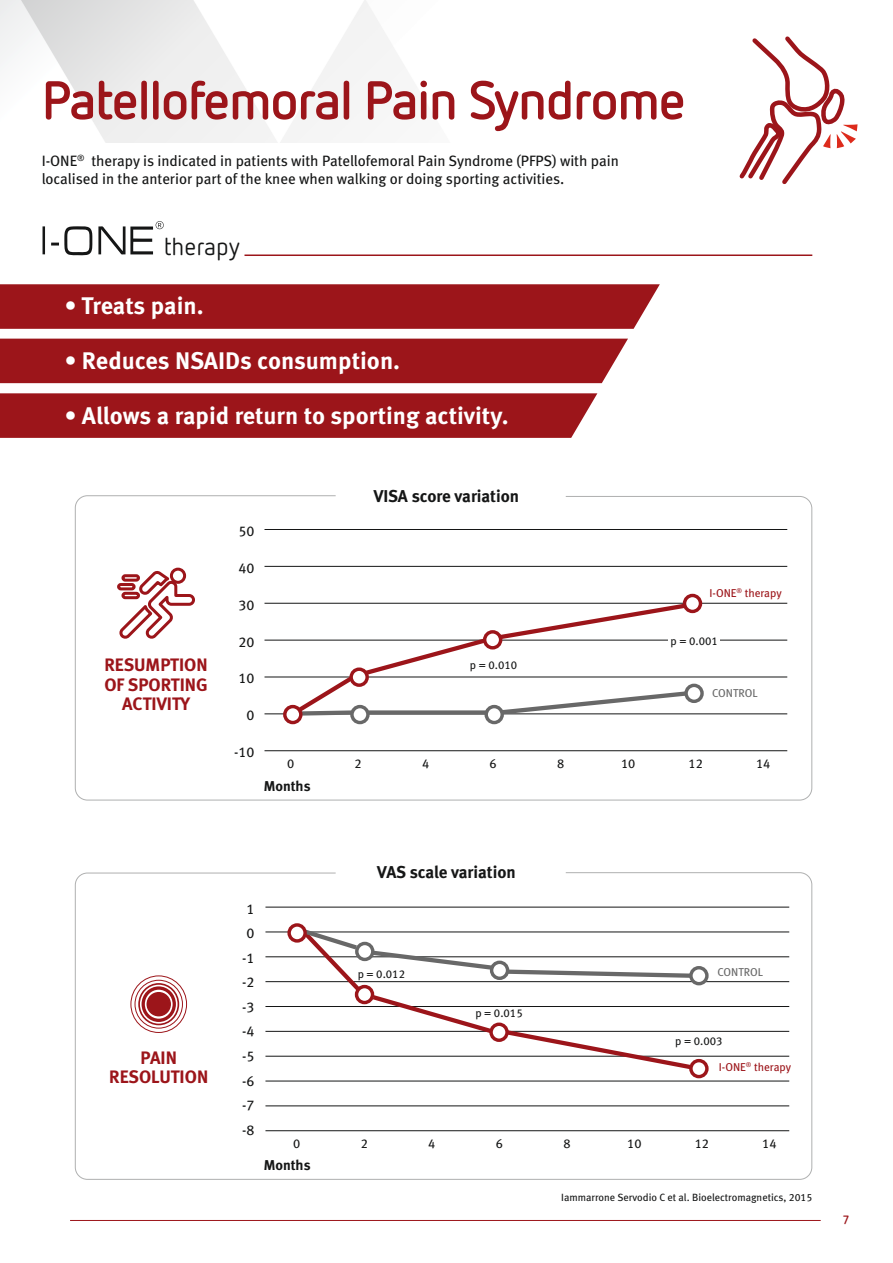
<style>
.page{position:relative;width:893px;height:1263px;background:#fff}
.page>*{position:absolute;margin:0;border:0;box-sizing:border-box;transform-origin:0 0}
.t1{font:700 54px "Netto Web W03";letter-spacing:-.03em;color:#9c151a}
.t2{font:24.45px "Netto Pro";color:#151616}
.t3{font:700 24px "Meta Pro";color:#fff}
.t4{font:18px/19.5px "Meta Bold LF";color:#9c151a;text-align:center}
.t5{font:17.1px "Meta Bold LF";color:#151616}
.t6{font:15px/18px "Meta Book LF";color:#151616}
.t7{font:14.25px/24.5px "Meta Book LF";color:#151616;text-align:center}
.t8{font:14.25px "Meta Bold LF";color:#151616}
.t9{font:12.9px "Meta Book LF";color:#151616}
.t10{font:700 12px "Netto Web W03";color:#9c151a}
.t11{font:11.4px "Meta Book LF";color:#151616}
.t12{font:11.4px "Meta Book LF";color:#9c151a}
.t13{font:11.4px "Meta Book LF";color:#686868}
.t14{font:10.5px "Meta Book LF";color:#151616}
</style>
<div class="page">
<hr style="left:70px;top:1220px;width:751px;height:1px;background:#9c151a">
<hr style="left:266px;top:1081px;width:523px;height:1px;background:#151616">
<hr style="left:266px;top:1105px;width:523px;height:1px;background:#151616">
<hr style="left:266px;top:1130px;width:523px;height:1px;background:#151616">
<hr style="left:266px;top:1031px;width:523px;height:1px;background:#151616">
<hr style="left:266px;top:1056px;width:523px;height:1px;background:#151616">
<hr style="left:266px;top:932px;width:523px;height:1px;background:#151616">
<hr style="left:266px;top:1006px;width:523px;height:1px;background:#151616">
<hr style="left:266px;top:956px;width:523px;height:1px;background:#151616">
<hr style="left:266px;top:981px;width:523px;height:1px;background:#151616">
<hr style="left:266px;top:907px;width:523px;height:1px;background:#151616">
<svg style="left:75px;top:495px;width:737px;height:306px"></svg>
<div style="left:285px;top:706px;width:16px;height:16px;background:#fff;border-radius:50%"></div>
<div style="left:283px;top:705px;width:19px;height:19px;border:3px solid #9c151a;border-radius:50%"></div>
<svg style="left:352px;top:706px;width:16px;height:16px"></svg>
<div style="left:350px;top:705px;width:20px;height:19px;border:3px solid #686868;border-radius:50%"></div>
<svg style="left:486px;top:706px;width:16px;height:16px"></svg>
<div style="left:484px;top:705px;width:20px;height:19px;border:3px solid #686868;border-radius:50%"></div>
<svg style="left:691px;top:968px;width:16px;height:16px"></svg>
<div style="left:689px;top:966px;width:20px;height:19px;border:3px solid #686868;border-radius:50%"></div>
<svg style="left:686px;top:685px;width:16px;height:16px"></svg>
<div style="left:684px;top:684px;width:20px;height:19px;border:3px solid #686868;border-radius:50%"></div>
<svg style="left:351px;top:669px;width:16px;height:16px"></svg>
<div style="left:349px;top:667px;width:20px;height:20px;border:3px solid #9c151a;border-radius:50%"></div>
<svg style="left:485px;top:632px;width:16px;height:16px"></svg>
<div style="left:483px;top:630px;width:19px;height:19px;border:3px solid #9c151a;border-radius:50%"></div>
<svg style="left:684px;top:595px;width:16px;height:16px"></svg>
<div style="left:683px;top:594px;width:19px;height:19px;border:3px solid #9c151a;border-radius:50%"></div>
<svg style="left:691px;top:1060px;width:16px;height:16px"></svg>
<div style="left:689px;top:1059px;width:20px;height:19px;border:3px solid #9c151a;border-radius:50%"></div>
<svg style="left:116px;top:568px;width:81px;height:74px"></svg>
<div style="left:170px;top:568px;width:16px;height:16px;border:3px solid #9c151a;border-radius:50%"></div>
<div style="left:147px;top:993px;width:23px;height:23px;background:#9c151a;border-radius:50%"></div>
<div style="left:147px;top:992px;width:24px;height:24px;border:2px solid #9c151a;border-radius:50%"></div>
<div style="left:142px;top:986px;width:34px;height:36px;border:3px solid #9c151a;border-radius:50%"></div>
<div style="left:138px;top:983px;width:41px;height:42px;border:2px solid #9c151a;border-radius:50%"></div>
<div style="left:135px;top:980px;width:48px;height:48px;border:1px solid #9c151a;border-radius:50%"></div>
<div style="left:131px;top:976px;width:56px;height:57px;border:1px solid #9c151a;border-radius:50%"></div>
<svg style="left:299px;top:927px;width:397px;height:145px"></svg>
<svg style="left:289px;top:925px;width:16px;height:16px"></svg>
<div style="left:287px;top:923px;width:20px;height:20px;border:3px solid #9c151a;border-radius:50%"></div>
<div style="left:0;top:284px;width:660px;height:45px;background:#9c151a"></div>
<div style="left:0;top:339px;width:628px;height:44px;background:#9c151a"></div>
<div style="left:0;top:393px;width:597px;height:45px;background:#9c151a"></div>
<svg style="left:43px;top:226px;width:2px;height:28px"></svg>
<svg style="left:51px;top:226px;width:41px;height:29px"></svg>
<svg style="left:98px;top:221px;width:66px;height:34px"></svg>
<hr style="left:244px;top:254px;width:568px;height:2px;background:#9c151a">
<svg style="left:739px;top:36px;width:118px;height:148px"></svg>
<h1 class="t1" style="left:42px;top:66px;width:646px">Patellofemoral Pain Syndrome</h1>
<p class="t6" style="left:42px;top:151px;width:579px">I-ONE<sup>®</sup> therapy is indicated in patients with Patellofemoral Pain Syndrome (PFPS) with pain localised in the anterior part of the knee when walking or doing sporting activities.</p>
<h2 class="t2" style="left:164px;top:231px;width:78px">therapy</h2>
<h3 class="t3" style="left:65px;top:291px;width:140px">• Treats pain.</h3>
<h3 class="t3" style="left:65px;top:345px;width:337px">• Reduces NSAIDs consumption.</h3>
<h3 class="t3" style="left:65px;top:400px;width:445px">• Allows a rapid return to sporting activity.</h3>
<p class="t4" style="left:104px;top:655px;width:105px">RESUMPTION<br>OF SPORTING<br>ACTIVITY</p>
<p class="t7" style="left:239px;top:519px;width:17px">50</p>
<p class="t7" style="left:239px;top:555px;width:17px">40</p>
<p class="t7" style="left:239px;top:592px;width:17px">30</p>
<p class="t7" style="left:239px;top:629px;width:17px">20</p>
<p class="t7" style="left:239px;top:666px;width:17px">10</p>
<p class="t7" style="left:247px;top:703px;width:9px">0</p>
<p class="t7" style="left:234px;top:739px;width:22px">-10</p>
<p class="t5" style="left:374px;top:485px;width:147px">VISA score variation</p>
<p class="t11" style="left:470px;top:658px;width:49px">p = 0.010</p>
<p class="t12" style="left:709px;top:585px;width:74px">I-ONE<sup>®</sup> therapy</p>
<p class="t11" style="left:671px;top:633px;width:49px">p = 0.001</p>
<p class="t13" style="left:712px;top:686px;width:47px">CONTROL</p>
<p class="t9" style="left:287px;top:756px;width:9px">0</p>
<p class="t9" style="left:355px;top:756px;width:9px">2</p>
<p class="t9" style="left:422px;top:756px;width:9px">4</p>
<p class="t9" style="left:490px;top:756px;width:9px">6</p>
<p class="t9" style="left:557px;top:756px;width:9px">8</p>
<p class="t9" style="left:621px;top:756px;width:16px">10</p>
<p class="t9" style="left:689px;top:756px;width:16px">12</p>
<p class="t9" style="left:756px;top:756px;width:16px">14</p>
<p class="t8" style="left:264px;top:777px;width:48px">Months</p>
<p class="t4" style="left:109px;top:1047px;width:100px">PAIN<br>RESOLUTION</p>
<p class="t7" style="left:242px;top:896px;width:14px">1<br>0 -1 -2 -3 -4 -5 -6 -7 -8</p>
<p class="t5" style="left:377px;top:861px;width:140px">VAS scale variation</p>
<p class="t11" style="left:358px;top:967px;width:49px">p = 0.012</p>
<p class="t11" style="left:475px;top:1006px;width:49px">p = 0.015</p>
<p class="t13" style="left:718px;top:965px;width:47px">CONTROL</p>
<p class="t11" style="left:675px;top:1033px;width:49px">p = 0.003</p>
<p class="t12" style="left:719px;top:1060px;width:74px">I-ONE<sup>®</sup> therapy</p>
<p class="t9" style="left:293px;top:1136px;width:9px">0</p>
<p class="t9" style="left:361px;top:1136px;width:9px">2</p>
<p class="t9" style="left:428px;top:1136px;width:9px">4</p>
<p class="t9" style="left:496px;top:1136px;width:9px">6</p>
<p class="t9" style="left:563px;top:1136px;width:9px">8</p>
<p class="t9" style="left:627px;top:1136px;width:16px">10</p>
<p class="t9" style="left:695px;top:1136px;width:16px">12</p>
<p class="t9" style="left:762px;top:1136px;width:16px">14</p>
<p class="t8" style="left:264px;top:1156px;width:48px">Months</p>
<p class="t14" style="left:561px;top:1191px;width:253px">Iammarrone Servodio C et al. Bioelectromagnetics, 2015</p>
<p class="t10" style="left:843px;top:1212px;width:7px">7</p>
</div>
